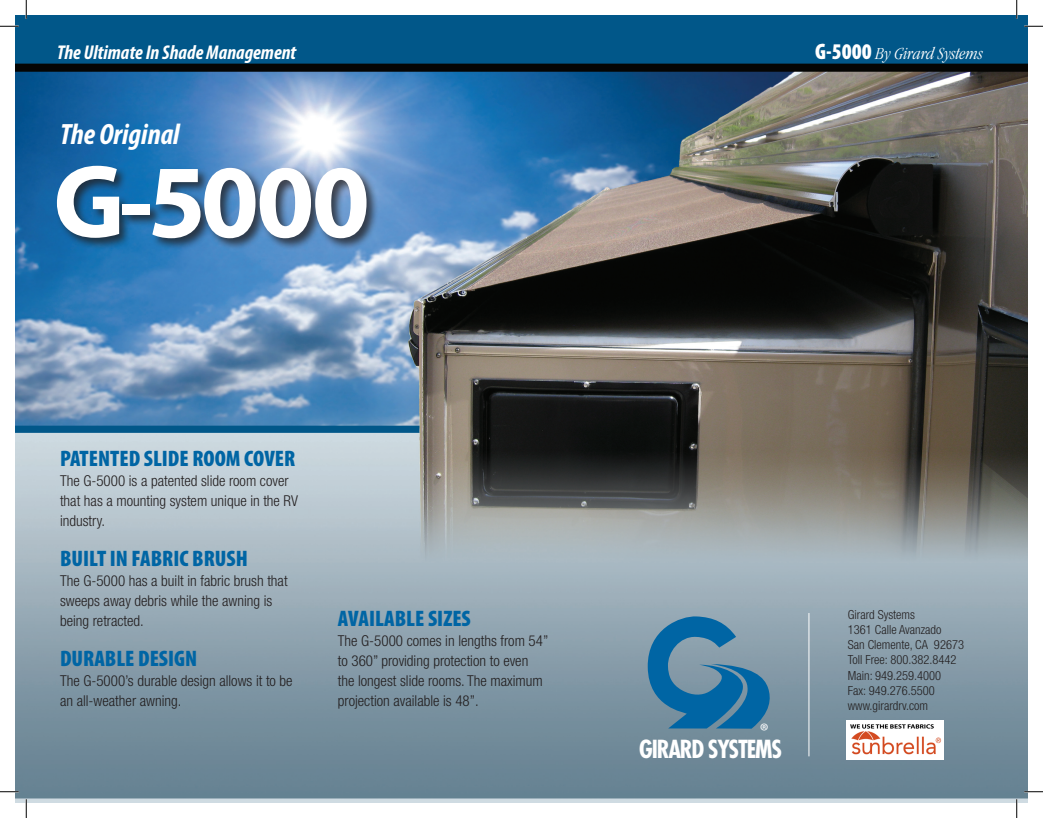
<style>
.page{position:relative;width:1043px;height:818px;background:#fff}
.page>*{position:absolute;margin:0;border:0;box-sizing:border-box;transform-origin:0 0}
.t1{font:700 104.75px "Myriad Pro";color:#fff}
.t2{font:italic 700 condensed 29.5px "Myriad Pro";color:#fff}
.t3{font:700 condensed 24.25px "Futura";letter-spacing:-.05em;color:#fff}
.t4{font:900 condensed 22.5px "Myriad Pro";color:#0065a4}
.t5{font:21.12px "Myriad Pro";color:#fff}
.t6{font:italic 700 condensed 20px "Myriad Pro";color:#fff}
.t7{font:italic 300 condensed 17.5px "Garamond";color:#fff}
.t8{font:300 condensed 15px/20px "Helvetica Neue";color:#231f20}
.t9{font:300 condensed 12.5px/15px "Helvetica Neue";color:#231f20}
.s1{font-family:"Myriad Pro";font-weight:900;font-style:normal;font-size:22.5px}
</style>
<div class="page">
<img style="left:16px;top:15px;width:1012px;height:787px">
<div style="left:55px;top:164px;width:324px;height:87px;background:#231f20;opacity:.75"></div>
<svg style="left:647px;top:615px;width:124px;height:113px"></svg>
<hr style="left:808px;top:613px;width:1px;height:143px;background:#fff">
<img style="left:847px;top:720px;width:96px;height:39px">
<svg style="left:0;top:25px;width:19px;height:2px"></svg>
<svg style="left:1024px;top:25px;width:18px;height:2px"></svg>
<svg style="left:0;top:790px;width:19px;height:2px"></svg>
<svg style="left:1024px;top:790px;width:18px;height:2px"></svg>
<svg style="left:25px;top:0;width:2px;height:19px"></svg>
<svg style="left:25px;top:799px;width:2px;height:19px"></svg>
<svg style="left:1015px;top:0;width:2px;height:19px"></svg>
<svg style="left:1015px;top:799px;width:2px;height:19px"></svg>
<h3 class="t6" style="left:57px;top:40px;width:241px">The Ultimate In Shade Management</h3>
<h2 class="t2" style="left:60px;top:115px;width:121px">The Original</h2>
<h1 class="t1" style="left:53px;top:133px;width:318px">G-5000</h1>
<h3 class="t4" style="left:60px;top:446px;width:237px">PATENTED SLIDE ROOM COVER</h3>
<p class="t8" style="left:60px;top:470px;width:239px">The G-5000 is a patented slide room cover that has a mounting system unique in the RV industry.</p>
<h3 class="t4" style="left:60px;top:546px;width:189px">BUILT IN FABRIC BRUSH</h3>
<p class="t8" style="left:60px;top:570px;width:229px">The G-5000 has a built in fabric brush that sweeps away debris while the awning is being retracted.</p>
<h3 class="t4" style="left:60px;top:646px;width:139px">DURABLE DESIGN</h3>
<p class="t8" style="left:60px;top:670px;width:234px">The G-5000’s durable design allows it to be an all-weather awning.</p>
<h3 class="t4" style="left:338px;top:606px;width:134px">AVAILABLE SIZES</h3>
<p class="t8" style="left:338px;top:631px;width:212px">The G-5000 comes in lengths from 54” to 360” providing protection to even the longest slide rooms. The maximum projection available is 48”.</p>
<p class="t7" style="left:815px;top:44px;width:169px"><span class="s1">G-5000</span> By Girard Systems</p>
<h3 class="t5" style="left:759px;top:717px;width:10px">®</h3>
<h3 class="t3" style="left:639px;top:733px;width:144px">GIRARD SYSTEMS</h3>
<p class="t9" style="left:848px;top:607px;width:118px">Girard Systems<br>1361 Calle Avanzado<br>San Clemente, CA 92673<br>Toll Free: 800.382.8442<br>Main: 949.259.4000<br>Fax: 949.276.5500 www.girardrv.com</p>
</div>
